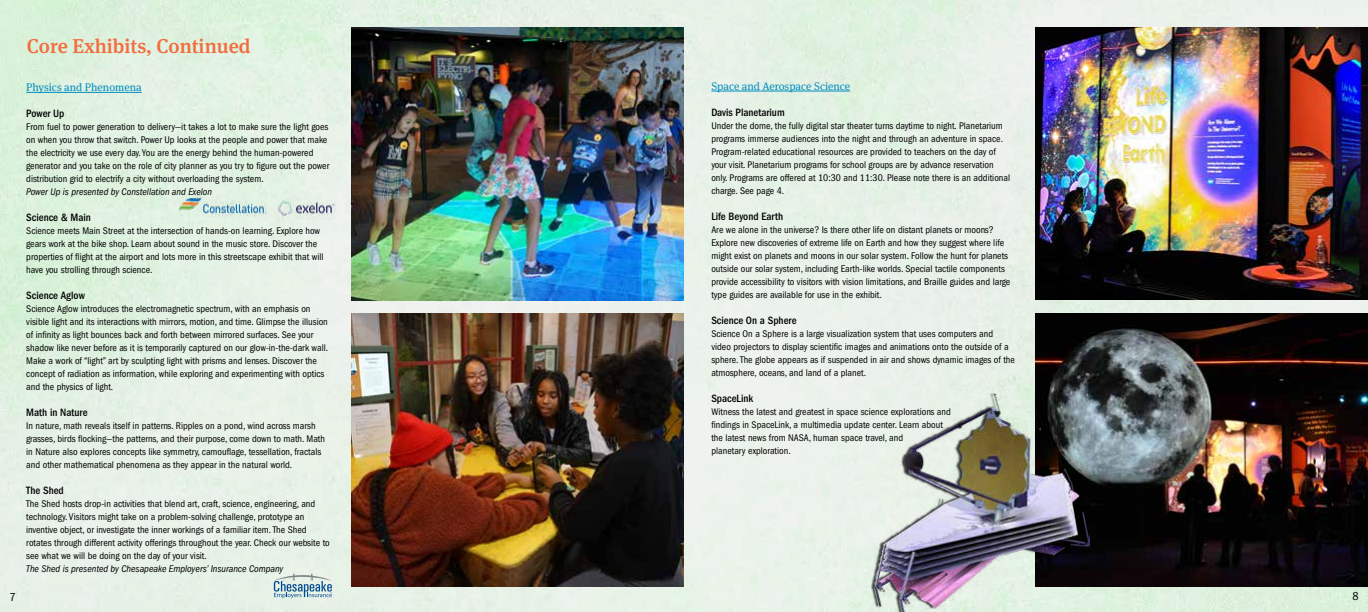
<style>
.page{position:relative;width:1368px;height:612px;background:#fff}
.page>*{position:absolute;margin:0;border:0;box-sizing:border-box;transform-origin:0 0}
.t1{font:500 20px "Meta Serif Pro";color:#f36c3d}
.t2{font:condensed 12px "Franklin Gothic LT Pro";color:#000}
.t3{font:500 condensed 11px "Franklin Gothic LT Pro";color:#000}
.t4{font:11px "Meta Serif Pro";color:#008dc1}
.t5{font:condensed 10px/13px "Franklin Gothic LT Pro";color:#000}
.t6{font:italic condensed 10px "Franklin Gothic LT Pro";color:#000}
</style>
<div class="page">
<img style="left:0;top:0;width:1368px;height:612px">
<hr style="left:26px;top:92px;width:116px;height:1px;background:#008dc1">
<img style="left:1035px;top:313px;width:333px;height:273px">
<hr style="left:711px;top:91px;width:139px;height:1px;background:#008dc1">
<img style="left:1035px;top:27px;width:333px;height:273px">
<img style="left:351px;top:313px;width:333px;height:273px">
<img style="left:351px;top:27px;width:333px;height:273px">
<img style="left:171px;top:194px;width:98px;height:25px">
<img style="left:274px;top:197px;width:65px;height:23px">
<svg style="left:274px;top:574px;width:58px;height:24px"></svg>
<div style="left:871px;top:392px;width:217px;height:220px;background:#000;opacity:.75"></div>
<img style="left:874px;top:394px;width:215px;height:218px">
<p class="t2" style="left:9px;top:590px;width:8px">7</p>
<h1 class="t1" style="left:27px;top:31px;width:225px">Core Exhibits, Continued</h1>
<p class="t4" style="left:26px;top:79px;width:117px">Physics and Phenomena</p>
<p class="t3" style="left:26px;top:107px;width:40px">Power Up</p>
<p class="t5" style="left:26px;top:121px;width:304px">From fuel to power generation to delivery—it takes a lot to make sure the light goes on when you throw that switch. Power Up looks at the people and power that make the electricity we use every day. You are the energy behind the human-powered generator and you take on the role of city planner as you try to figure out the power distribution grid to electrify a city without overloading the system.</p>
<p class="t6" style="left:26px;top:186px;width:187px">Power Up is presented by Constellation and Exelon</p>
<p class="t3" style="left:26px;top:211px;width:66px">Science &amp; Main</p>
<p class="t5" style="left:26px;top:225px;width:299px">Science meets Main Street at the intersection of hands-on learning. Explore how gears work at the bike shop. Learn about sound in the music store. Discover the properties of flight at the airport and lots more in this streetscape exhibit that will have you strolling through science.</p>
<p class="t3" style="left:26px;top:289px;width:60px">Science Aglow</p>
<p class="t5" style="left:26px;top:303px;width:304px">Science Aglow introduces the electromagnetic spectrum, with an emphasis on visible light and its interactions with mirrors, motion, and time. Glimpse the illusion of infinity as light bounces back and forth between mirrored surfaces. See your shadow like never before as it is temporarily captured on our glow-in-the-dark wall.<br>Make a work of “light” art by sculpting light with prisms and lenses. Discover the concept of radiation as information, while exploring and experimenting with optics and the physics of light.</p>
<p class="t3" style="left:26px;top:406px;width:63px">Math in Nature</p>
<p class="t5" style="left:26px;top:420px;width:300px">In nature, math reveals itself in patterns. Ripples on a pond, wind across marsh grasses, birds flocking—the patterns, and their purpose, come down to math. Math in Nature also explores concepts like symmetry, camouflage, tessellation, fractals and other mathematical phenomena as they appear in the natural world.</p>
<p class="t3" style="left:26px;top:484px;width:39px">The Shed</p>
<p class="t5" style="left:26px;top:498px;width:305px">The Shed hosts drop-in activities that blend art, craft, science, engineering, and technology. Visitors might take on a problem-solving challenge, prototype an inventive object, or investigate the inner workings of a familiar item. The Shed rotates through different activity offerings throughout the year. Check our website to see what we will be doing on the day of your visit.</p>
<p class="t6" style="left:26px;top:563px;width:259px">The Shed is presented by Chesapeake Employers’ Insurance Company</p>
<p class="t4" style="left:711px;top:78px;width:140px">Space and Aerospace Science</p>
<p class="t3" style="left:711px;top:106px;width:75px">Davis Planetarium</p>
<p class="t5" style="left:711px;top:119px;width:300px">Under the dome, the fully digital star theater turns daytime to night. Planetarium programs immerse audiences into the night and through an adventure in space.<br>Program-related educational resources are provided to teachers on the day of your visit. Planetarium programs for school groups are by advance reservation only. Programs are offered at 10:30 and 11:30. Please note there is an additional charge. See page 4.</p>
<p class="t3" style="left:711px;top:210px;width:73px">Life Beyond Earth</p>
<p class="t5" style="left:711px;top:223px;width:300px">Are we alone in the universe? Is there other life on distant planets or moons?<br>Explore new discoveries of extreme life on Earth and how they suggest where life might exist on planets and moons in our solar system. Follow the hunt for planets outside our solar system, including Earth-like worlds. Special tactile components provide accessibility to visitors with vision limitations, and Braille guides and large type guides are available for use in the exhibit.</p>
<p class="t3" style="left:711px;top:314px;width:87px">Science On a Sphere</p>
<p class="t5" style="left:711px;top:327px;width:305px">Science On a Sphere is a large visualization system that uses computers and video projectors to display scientific images and animations onto the outside of a sphere. The globe appears as if suspended in air and shows dynamic images of the atmosphere, oceans, and land of a planet.</p>
<p class="t3" style="left:711px;top:392px;width:43px">SpaceLink</p>
<p class="t5" style="left:711px;top:405px;width:241px">Witness the latest and greatest in space science explorations and findings in SpaceLink, a multimedia update center. Learn about the latest news from NASA, human space travel, and<br>planetary exploration.</p>
<p class="t2" style="left:1353px;top:589px;width:8px">8</p>
</div>
